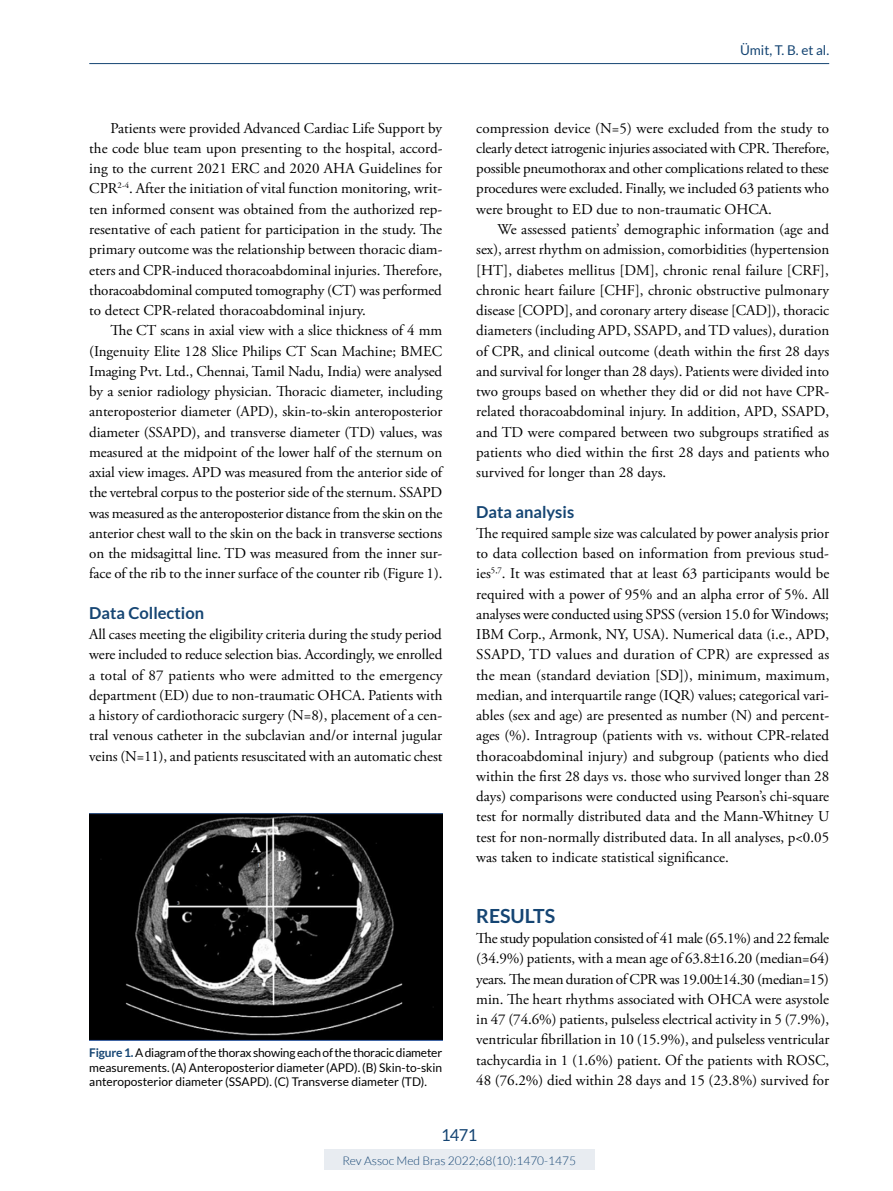
<style>
.page{position:relative;width:893px;height:1191px;background:#fff}
.page>*{position:absolute;margin:0;border:0;box-sizing:border-box;transform-origin:0 0}
.t1{font:700 19.5px "Lato";color:#154573}
.t2{font:700 16.5px "Lato";color:#154573}
.t3{font:16.5px "Lato";color:#154573}
.t4{font:15px/20.2px "Adobe Garamond Pro";color:#000;text-align:justify}
.t5{font:13.5px "Lato";color:#154573}
.t6{font:12px/14.4px "Lato";color:#000;text-align:justify}
.t7{font:300 12px "Lato";color:#154573}
.s1{font-weight:700;color:#154573}
</style>
<div class="page">
<hr style="left:89px;top:63px;width:740px;height:1px;background:#154573">
<div style="left:324px;top:1149px;width:270px;height:21px;background:#e8ecf1"></div>
<img style="left:89px;top:813px;width:353px;height:227px">
<p class="t4" style="left:89px;top:118px;width:355px;text-indent:21px">Patients were provided Advanced Cardiac Life Support by the code blue team upon presenting to the hospital, accord&shy;ing to the current 2021 ERC and 2020 AHA Guidelines for CPR<sup>2-4</sup>. After the initiation of vital function monitoring, writ&shy;ten informed consent was obtained from the authorized rep&shy;resentative of each patient for participation in the study. The primary outcome was the relationship between thoracic diam&shy;eters and CPR-induced thoracoabdominal injuries. Therefore, thoracoabdominal computed tomography (CT) was performed to detect CPR-related thoracoabdominal injury.</p>
<p class="t4" style="left:89px;top:321px;width:355px;text-indent:21px">The CT scans in axial view with a slice thickness of 4 mm (Ingenuity Elite 128 Slice Philips CT Scan Machine; BMEC Imaging Pvt. Ltd., Chennai, Tamil Nadu, India) were analysed by a senior radiology physician. Thoracic diameter, including anteroposterior diameter (APD), skin-to-skin anteroposterior diameter (SSAPD), and transverse diameter (TD) values, was measured at the midpoint of the lower half of the sternum on axial view images. APD was measured from the anterior side of the vertebral corpus to the posterior side of the sternum. SSAPD was measured as the anteroposterior distance from the skin on the anterior chest wall to the skin on the back in transverse sections on the midsagittal line. TD was measured from the inner sur&shy;face of the rib to the inner surface of the counter rib (Figure 1).</p>
<p class="t2" style="left:89px;top:603px;width:116px">Data Collection</p>
<p class="t4" style="left:89px;top:625px;width:355px">All cases meeting the eligibility criteria during the study period were included to reduce selection bias. Accordingly, we enrolled a total of 87 patients who were admitted to the emergency department (ED) due to non-traumatic OHCA. Patients with a history of cardiothoracic surgery (N=8), placement of a cen&shy;tral venous catheter in the subclavian and/or internal jugular veins (N=11), and patients resuscitated with an automatic chest</p>
<p class="t6" style="left:89px;top:1045px;width:354px"><span class="s1">Figure 1.</span> A diagram of the thorax showing each of the thoracic diameter measurements. (A) Anteroposterior diameter (APD). (B) Skin-to-skin anteroposterior diameter (SSAPD). (C) Transverse diameter (TD).</p>
<p class="t5" style="left:740px;top:43px;width:91px">Ümit, T. B. et al.</p>
<p class="t4" style="left:476px;top:118px;width:355px">compression device (N=5) were excluded from the study to clearly detect iatrogenic injuries associated with CPR. Therefore, possible pneumothorax and other complications related to these procedures were excluded. Finally, we included 63 patients who were brought to ED due to non-traumatic OHCA.</p>
<p class="t4" style="left:476px;top:220px;width:355px;text-indent:21px">We assessed patients’ demographic information (age and sex), arrest rhythm on admission, comorbidities (hypertension [HT], diabetes mellitus [DM], chronic renal failure [CRF], chronic heart failure [CHF], chronic obstructive pulmonary disease [COPD], and coronary artery disease [CAD]), thoracic diameters (including APD, SSAPD, and TD values), duration of CPR, and clinical outcome (death within the first 28 days and survival for longer than 28 days). Patients were divided into two groups based on whether they did or did not have CPR&shy;related thoracoabdominal injury. In addition, APD, SSAPD, and TD were compared between two subgroups stratified as patients who died within the first 28 days and patients who survived for longer than 28 days.</p>
<p class="t2" style="left:476px;top:502px;width:99px">Data analysis</p>
<p class="t4" style="left:476px;top:523px;width:355px">The required sample size was calculated by power analysis prior to data collection based on information from previous stud&shy;ies<sup>5,7</sup>. It was estimated that at least 63 participants would be required with a power of 95% and an alpha error of 5%. All analyses were conducted using SPSS (version 15.0 for Windows; IBM Corp., Armonk, NY, USA). Numerical data (i.e., APD, SSAPD, TD values and duration of CPR) are expressed as the mean (standard deviation [SD]), minimum, maximum, median, and interquartile range (IQR) values; categorical vari&shy;ables (sex and age) are presented as number (N) and percent&shy;ages (%). Intragroup (patients with vs. without CPR-related thoracoabdominal injury) and subgroup (patients who died within the first 28 days vs. those who survived longer than 28 days) comparisons were conducted using Pearson’s chi-square test for normally distributed data and the Mann-Whitney U test for non-normally distributed data. In all analyses, p&lt;0.05 was taken to indicate statistical significance.</p>
<h1 class="t1" style="left:476px;top:904px;width:81px">RESULTS</h1>
<p class="t4" style="left:476px;top:928px;width:355px">The study population consisted of 41 male (65.1%) and 22 female (34.9%) patients, with a mean age of 63.8 16.20 (median=64) years. The mean duration of CPR was 19.00 14.30 (median=15) min. The heart rhythms associated with OHCA were asystole in 47 (74.6%) patients, pulseless electrical activity in 5 (7.9%), ventricular fibrillation in 10 (15.9%), and pulseless ventricular tachycardia in 1 (1.6%) patient. Of the patients with ROSC, 48 (76.2%) died within 28 days and 15 (23.8%) survived for</p>
<p class="t3" style="left:441px;top:1126px;width:38px">1471</p>
<p class="t7" style="left:342px;top:1154px;width:235px">Rev Assoc Med Bras 2022;68(10):1470-1475</p>
</div>
